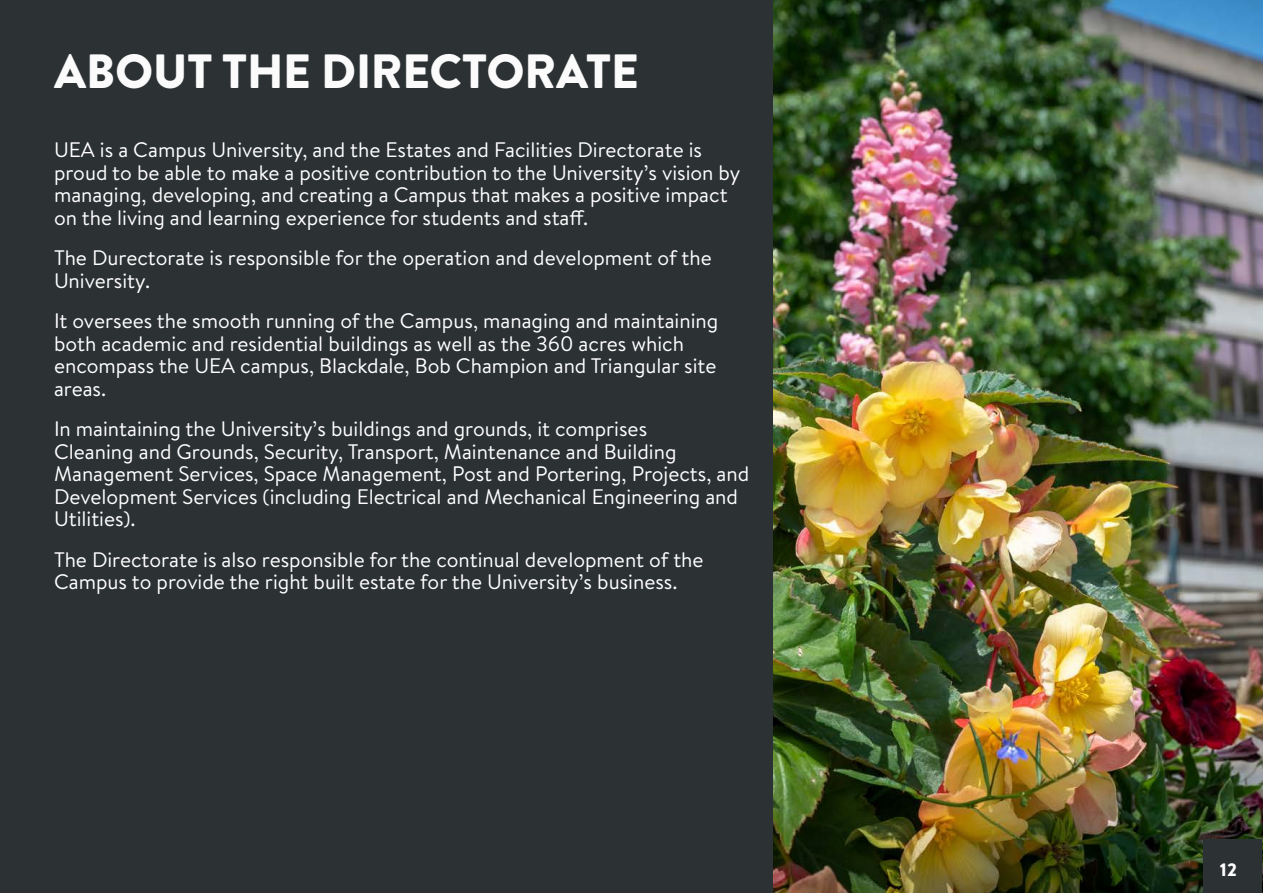
<style>
.page{position:relative;width:1263px;height:893px;background:#fff}
.page>*{position:absolute;margin:0;border:0;box-sizing:border-box;transform-origin:0 0}
.Main_Heading{font:900 48px "Brandon Text";letter-spacing:-.005em;color:#fbfbfb}
.Paragraph{font:21px/22.5px "Brandon Text";color:#fff}
.t1{font:900 18px "Brandon Text";color:#fff}
.s1{color:#000}
</style>
<div class="page">
<img style="left:772px;top:0;width:491px;height:893px">
<div style="left:0;top:0;width:772px;height:893px;background:#2c3134"></div>
<div style="left:1203px;top:839px;width:59px;height:54px;background:#2c3134"></div>
<p class="Main_Heading" style="left:54px;top:38px;width:586px">ABOUT THE DIRECTORATE</p>
<p class="Paragraph" style="left:54px;top:138px;width:688px">UEA is a Campus University, and the Estates and Facilities Directorate is proud to be able to make a positive contribution to the University’s vision by managing, developing, and creating a Campus that makes a positive impact on the living and learning experience for students and staff.</p>
<p class="Paragraph" style="left:54px;top:246px;width:659px">The Durectorate is responsible for the operation and development of the<br>University.</p>
<p class="Paragraph" style="left:54px;top:309px;width:666px">It oversees the smooth running of the Campus, managing and maintaining both academic and residential buildings as well as the 360 acres which encompass the UEA campus, Blackdale, Bob Champion and Triangular site areas.</p>
<p class="Paragraph" style="left:54px;top:417px;width:697px">In maintaining the University’s buildings and grounds, it comprises<br>Cleaning and Grounds, Security, Transport, Maintenance and Building Management Services, Space Management, Post and Portering, Projects, and Development Services (including Electrical and Mechanical Engineering and Utilities).</p>
<p class="Paragraph" style="left:54px;top:547px;width:651px">The Directorate is also responsible for the continual development of the<br>Campus to provide the right built estate for the University’s business.</p>
<p class="t1" style="left:1220px;top:857px;width:26px">12<span class="s1">12</span></p>
</div>
